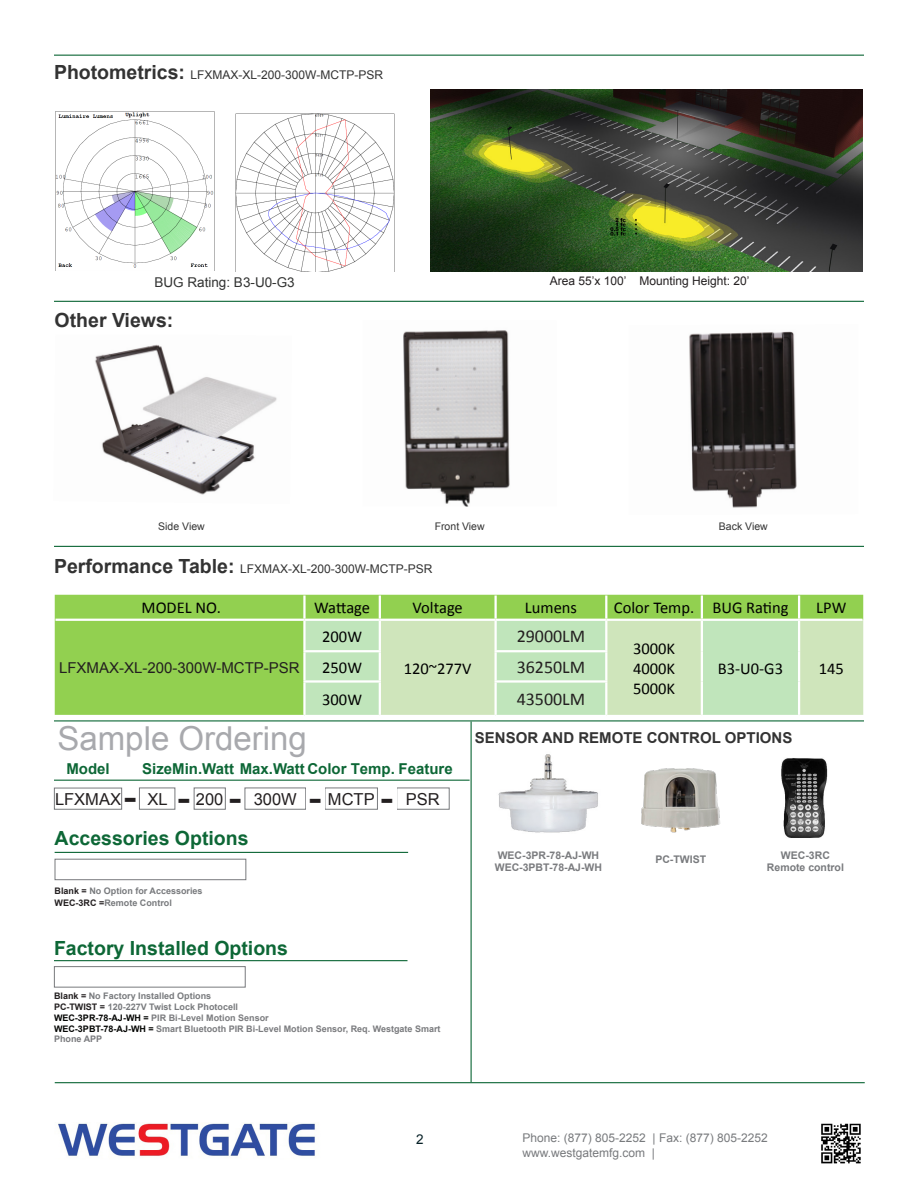
<style>
.page{position:relative;width:918px;height:1188px;background:#fff}
.page>*{position:absolute;margin:0;border:0;box-sizing:border-box;transform-origin:0 0}
.t1{font:33px "Arial";color:#a8a9ad}
.t2{font:700 28.5px "Verdana";color:#231f20}
.t3{font:700 19.5px "Arial";color:#0d6736}
.t4{font:700 19.5px "Arial";color:#333}
.t5{font:18px "Calibri";color:#231f20}
.t6{font:16.5px "Calibri";color:#000}
.t7{font:16.5px "Arial";color:#231f20}
.t8{font:700 15px "Arial";color:#0d6736}
.t9{font:700 15px "Arial";color:#333}
.t10{font:15px "Arial";color:#231f20}
.t11{font:13.5px "Arial";color:#323332}
.t12{font:13.5px "Arial";color:#072127}
.t13{font:12px "Arial";color:#333}
.t14{font:12px "Arial";color:#787a7d}
.t15{font:12px "Arial";color:#231f20}
.t16{font:700 10.5px "Arial";color:#7a7b7e}
.t17{font:700 10.5px "Arial";color:#787a7d}
.t18{font:10.5px "Arial";color:#333}
.t19{font:700 9px/10.8px "Arial";color:#7a7b7e}
.t20{font:700 9px "Arial";color:#787a7d}
.s1{font-weight:700;font-size:19.5px}
.s2{color:#231f20}
.s3{color:#040503}
</style>
<div class="page">
<hr style="left:54px;top:546px;width:810px;height:1px;background:#0d6736">
<hr style="left:54px;top:301px;width:810px;height:1px;background:#0d6736">
<hr style="left:54px;top:720px;width:810px;height:1px;background:#0d6736">
<img style="left:55px;top:111px;width:160px;height:159px">
<img style="left:235px;top:113px;width:160px;height:159px">
<hr style="left:54px;top:55px;width:810px;height:1px;background:#0d6736">
<img style="left:430px;top:89px;width:433px;height:182px">
<img style="left:403px;top:330px;width:107px;height:176px">
<img style="left:689px;top:331px;width:108px;height:177px">
<div style="left:55px;top:595px;width:808px;height:120px;background:#92d050"></div>
<div style="left:306px;top:621px;width:73px;height:94px;background:#c0e5bb"></div>
<svg style="left:381px;top:621px;width:482px;height:94px;background:#c8e5bb"></svg>
<hr style="left:303px;top:595px;width:3px;height:24px;background:#fff">
<hr style="left:379px;top:595px;width:2px;height:24px;background:#fff">
<hr style="left:494px;top:595px;width:3px;height:24px;background:#fff">
<hr style="left:605px;top:595px;width:2px;height:24px;background:#fff">
<hr style="left:701px;top:595px;width:2px;height:24px;background:#fff">
<hr style="left:798px;top:595px;width:2px;height:24px;background:#fff">
<hr style="left:303px;top:621px;width:3px;height:29px;background:#fff">
<hr style="left:379px;top:621px;width:2px;height:29px;background:#fff">
<hr style="left:494px;top:621px;width:3px;height:29px;background:#fff">
<hr style="left:605px;top:621px;width:2px;height:29px;background:#fff">
<hr style="left:701px;top:621px;width:2px;height:30px;background:#fff">
<hr style="left:798px;top:621px;width:2px;height:30px;background:#fff">
<hr style="left:303px;top:652px;width:3px;height:28px;background:#fff">
<hr style="left:379px;top:652px;width:2px;height:28px;background:#fff">
<hr style="left:494px;top:652px;width:3px;height:28px;background:#fff">
<hr style="left:605px;top:652px;width:2px;height:28px;background:#fff">
<hr style="left:701px;top:651px;width:2px;height:30px;background:#fff">
<hr style="left:798px;top:651px;width:2px;height:30px;background:#fff">
<hr style="left:303px;top:683px;width:3px;height:32px;background:#fff">
<hr style="left:379px;top:683px;width:2px;height:32px;background:#fff">
<hr style="left:494px;top:683px;width:3px;height:32px;background:#fff">
<hr style="left:605px;top:683px;width:2px;height:32px;background:#fff">
<hr style="left:701px;top:681px;width:2px;height:34px;background:#fff">
<hr style="left:798px;top:681px;width:2px;height:34px;background:#fff">
<hr style="left:56px;top:619px;width:248px;height:2px;background:#fff">
<hr style="left:304px;top:619px;width:76px;height:2px;background:#fff">
<hr style="left:380px;top:619px;width:116px;height:2px;background:#fff">
<hr style="left:496px;top:619px;width:110px;height:2px;background:#fff">
<hr style="left:606px;top:619px;width:96px;height:2px;background:#fff">
<hr style="left:702px;top:619px;width:97px;height:2px;background:#fff">
<hr style="left:799px;top:619px;width:64px;height:2px;background:#fff">
<hr style="left:303px;top:650px;width:78px;height:2px;background:#fff">
<hr style="left:494px;top:650px;width:113px;height:2px;background:#fff">
<hr style="left:303px;top:680px;width:78px;height:3px;background:#fff">
<hr style="left:494px;top:680px;width:113px;height:3px;background:#fff">
<img style="left:58px;top:1123px;width:257px;height:34px">
<img style="left:821px;top:1123px;width:40px;height:41px">
<hr style="left:55px;top:1082px;width:810px;height:1px;background:#0d6736">
<hr style="left:471px;top:721px;width:1px;height:361px;background:#0d6736">
<hr style="left:54px;top:960px;width:354px;height:1px;background:#0d6736">
<div style="left:54px;top:966px;width:192px;height:22px;background:#fff;border:1px solid #787a7d"></div>
<hr style="left:55px;top:852px;width:353px;height:1px;background:#0d6736">
<div style="left:55px;top:859px;width:191px;height:21px;background:#fff;border:1px solid #787a7d"></div>
<img style="left:498px;top:754px;width:100px;height:79px">
<div style="left:54px;top:788px;width:68px;height:22px;border:1px solid #787a7d"></div>
<div style="left:139px;top:788px;width:36px;height:22px;border:1px solid #787a7d"></div>
<div style="left:194px;top:788px;width:32px;height:22px;border:1px solid #787a7d"></div>
<div style="left:245px;top:788px;width:61px;height:22px;border:1px solid #787a7d"></div>
<hr style="left:54px;top:780px;width:416px;height:1px;background:#0d6736">
<div style="left:325px;top:788px;width:53px;height:22px;border:1px solid #787a7d"></div>
<div style="left:396px;top:788px;width:54px;height:22px;border:1px solid #787a7d"></div>
<img style="left:781px;top:758px;width:47px;height:80px">
<img style="left:641px;top:768px;width:80px;height:65px">
<img style="left:95px;top:344px;width:182px;height:151px">
<p class="t13" style="left:54px;top:67px;width:331px"><span class="s1">Photometrics:</span> LFXMAX-XL-200-300W-MCTP-PSR</p>
<p class="t11" style="left:154px;top:274px;width:142px">BUG Rating: B3-U0-G3</p>
<p class="t15" style="left:550px;top:273px;width:201px">Area 55’x 100’ Mounting Height: 20’</p>
<p class="t4" style="left:55px;top:307px;width:120px">Other Views:</p>
<p class="t18" style="left:158px;top:519px;width:48px">Side View</p>
<p class="t18" style="left:435px;top:519px;width:51px">Front View</p>
<p class="t18" style="left:719px;top:519px;width:50px">Back View</p>
<p class="t13" style="left:54px;top:561px;width:380px"><span class="s1">Performance Table:</span> LFXMAX-XL-200-300W-MCTP-PSR</p>
<p class="t6" style="left:142px;top:598px;width:81px">MODEL NO.</p>
<p class="t6" style="left:314px;top:598px;width:57px">Wattage</p>
<p class="t6" style="left:413px;top:598px;width:52px">Voltage</p>
<p class="t6" style="left:525px;top:598px;width:54px">Lumens</p>
<p class="t6" style="left:614px;top:598px;width:82px">Color Temp.</p>
<p class="t6" style="left:712px;top:598px;width:78px">BUG Rating</p>
<p class="t6" style="left:816px;top:598px;width:32px">LPW</p>
<p class="t10" style="left:59px;top:658px;width:242px">LFXMAX-XL-200-300W-MCTP-PSR</p>
<p class="t1" style="left:57px;top:717px;width:251px">Sample Ordering</p>
<p class="t5" style="left:517px;top:625px;width:70px">29000LM</p>
<p class="t6" style="left:322px;top:626px;width:41px">200W</p>
<p class="t6" style="left:633px;top:639px;width:44px">3000K</p>
<p class="t6" style="left:633px;top:658px;width:44px">4000K</p>
<p class="t6" style="left:633px;top:678px;width:44px">5000K</p>
<p class="t6" style="left:322px;top:657px;width:41px">250W</p>
<p class="t5" style="left:517px;top:656px;width:70px">36250LM</p>
<p class="t6" style="left:718px;top:658px;width:67px">B3-U0-G3</p>
<p class="t6" style="left:819px;top:658px;width:27px">145</p>
<p class="t6" style="left:322px;top:689px;width:41px">300W</p>
<p class="t5" style="left:517px;top:688px;width:70px">43500LM</p>
<p class="t6" style="left:404px;top:658px;width:69px">120~277V</p>
<p class="t9" style="left:475px;top:728px;width:319px">SENSOR AND REMOTE CONTROL OPTIONS</p>
<p class="t8" style="left:66px;top:759px;width:45px">Model</p>
<p class="t8" style="left:142px;top:759px;width:312px">SizeMin.Watt Max.Watt Color Temp. Feature</p>
<p class="t2" style="left:308px;top:781px;width:15px">-</p>
<p class="t7" style="left:328px;top:788px;width:48px">MCTP</p>
<p class="t2" style="left:380px;top:781px;width:15px">-</p>
<p class="t7" style="left:406px;top:788px;width:35px">PSR</p>
<p class="t7" style="left:55px;top:788px;width:68px">LFXMAX</p>
<p class="t2" style="left:123px;top:780px;width:15px">-</p>
<p class="t7" style="left:147px;top:788px;width:22px">XL</p>
<p class="t2" style="left:177px;top:781px;width:15px">-</p>
<p class="t7" style="left:196px;top:788px;width:29px">200</p>
<p class="t2" style="left:229px;top:781px;width:15px">-</p>
<p class="t7" style="left:254px;top:788px;width:45px">300W</p>
<p class="t3" style="left:55px;top:825px;width:195px">Accessories Options</p>
<p class="t20" style="left:55px;top:885px;width:149px"><span class="s2">Blank =</span> No Option for Accessories</p>
<p class="t20" style="left:55px;top:897px;width:119px"><span class="s2">WEC-3RC =</span>Remote Control</p>
<p class="t3" style="left:54px;top:935px;width:236px">Factory Installed Options</p>
<p class="t20" style="left:54px;top:990px;width:159px"><span class="s2">Blank =</span> No Factory Installed Options</p>
<p class="t20" style="left:54px;top:1001px;width:186px"><span class="s2">PC-TWIST =</span> 120-227V Twist Lock Photocell</p>
<p class="t19" style="left:54px;top:1013px;width:216px"><span class="s3">WEC-3PR-78-AJ-WH =</span> PIR Bi-Level Motion Sensor</p>
<p class="t19" style="left:54px;top:1023px;width:388px"><span class="s3">WEC-3PBT-78-AJ-WH =</span> Smart Bluetooth PIR Bi-Level Motion Sensor, Req. Westgate Smart<br>Phone APP</p>
<p class="t12" style="left:416px;top:1130px;width:9px">2</p>
<p class="t16" style="left:498px;top:848px;width:103px">WEC-3PR-78-AJ-WH</p>
<p class="t16" style="left:495px;top:861px;width:109px">WEC-3PBT-78-AJ-WH</p>
<p class="t17" style="left:655px;top:852px;width:52px">PC-TWIST</p>
<p class="t17" style="left:781px;top:848px;width:50px">WEC-3RC</p>
<p class="t17" style="left:767px;top:861px;width:79px">Remote control</p>
<p class="t14" style="left:522px;top:1130px;width:247px">Phone: (877) 805-2252 | Fax: (877) 805-2252</p>
<p class="t14" style="left:522px;top:1145px;width:134px">www.westgatemfg.com |</p>
</div>
